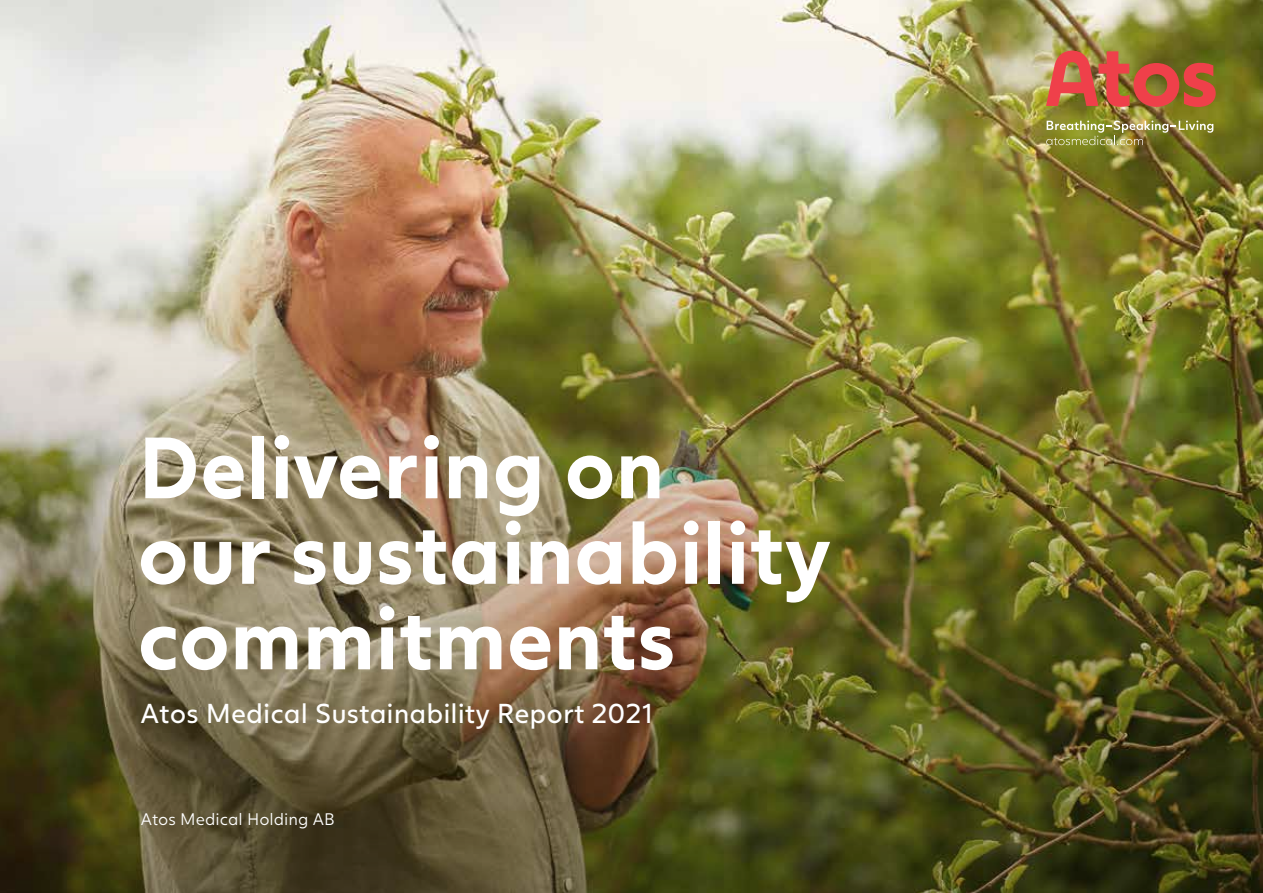
<style>
.page{position:relative;width:1263px;height:893px;background:#fff}
.page>*{position:absolute;margin:0;border:0;box-sizing:border-box;transform-origin:0 0}
.t1{font:700 85.5px/85.5px "Juli Sans";letter-spacing:-.005em;color:#fff}
.t2{font:27px "Juli Sans";color:#fff}
.t3{font:300 16.5px "Juli Sans";color:#fff}
</style>
<div class="page">
<img style="left:0;top:0;width:1263px;height:208px">
<img style="left:0;top:208px;width:1263px;height:685px">
<img style="left:1046px;top:121px;width:167px;height:24px">
<img style="left:1046px;top:51px;width:170px;height:56px">
<p class="t1" style="left:137px;top:425px;width:694px">Delivering on<br>our sustainability commitments</p>
<p class="t2" style="left:140px;top:697px;width:514px">Atos Medical Sustainability Report 2021</p>
<p class="t3" style="left:141px;top:810px;width:195px">Atos Medical Holding AB</p>
</div>
